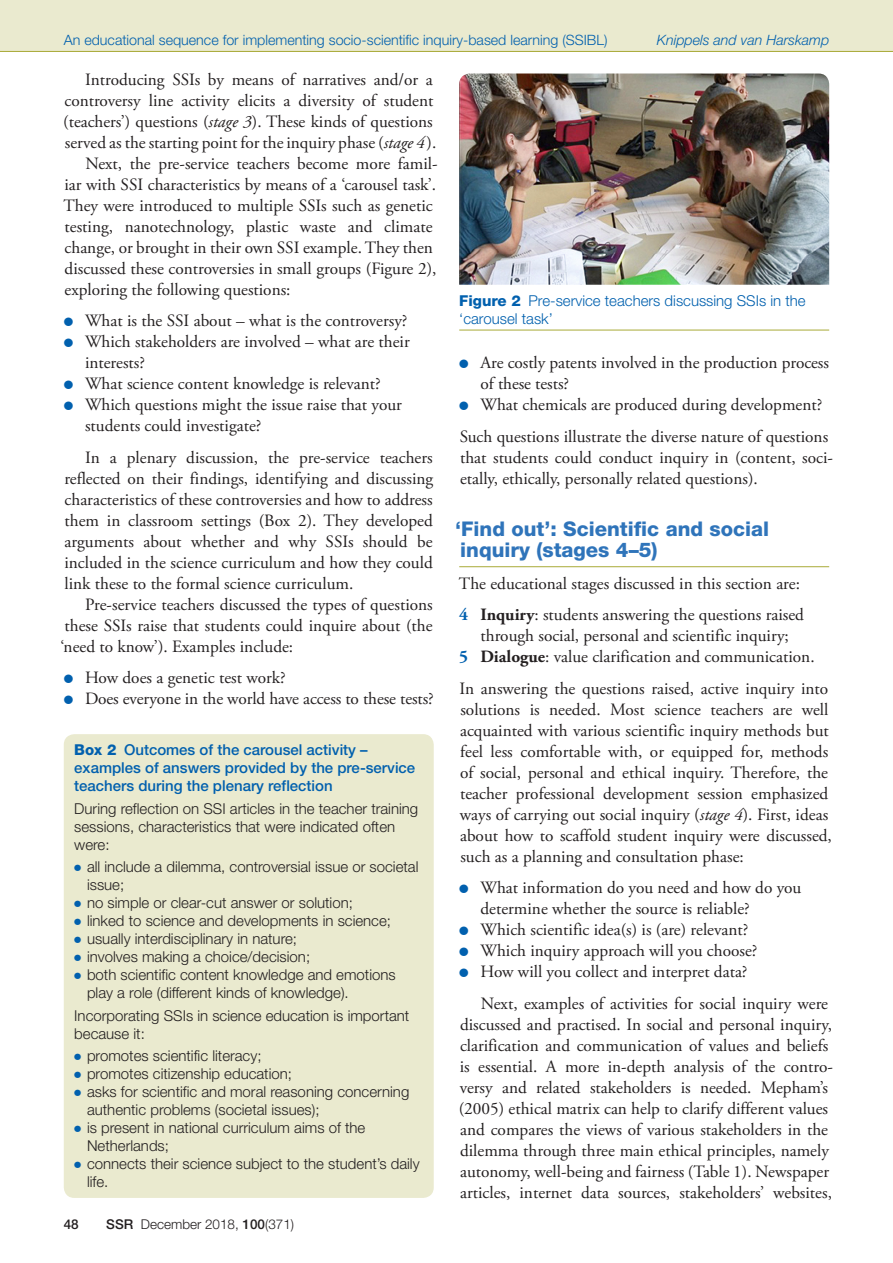
<style>
.page{position:relative;width:893px;height:1263px;background:#fff}
.page>*{position:absolute;margin:0;border:0;box-sizing:border-box;transform-origin:0 0}
.CH_A_head{font:800 20.25px/21px "Helvetica Neue LT Std";color:#2f74ba}
.CH_body_tx{font:17.25px/21px "Adobe Garamond Pro";color:#231f20}
.CH_body_tx_first{font:17.25px/21px "Adobe Garamond Pro";color:#231f20}
.CH_bulleted_list{font:17.25px/21px "Adobe Garamond Pro";color:#231f20}
.CH_bulleted_list_las{font:17.25px/21px "Adobe Garamond Pro";color:#231f20}
.CH_bulleted_list_fir{font:17.25px/21px "Adobe Garamond Pro";color:#231f20}
.CH_numbered_list_fir{font:17.25px/21px "Adobe Garamond Pro";color:#231f20;text-align:center}
.CH_numbered_list_las{font:17.25px "Adobe Garamond Pro";color:#231f20}
.CH_table_bulleted_li{font:300 15px/18px "Helvetica Neue LT Std";color:#231f20}
.CH_box_text{font:300 15px/18px "Helvetica Neue LT Std";color:#231f20}
.CH_box_head{font:500 15px/18px "Helvetica Neue LT Std";color:#0160ae}
.CH_figure_caption{font:300 15px/18px "Helvetica Neue LT Std";color:#0160ae}
.CH_running_head_vers{font:300 14.25px "Helvetica Neue LT Std";color:#0160ae}
.CH_running_head_vers-2{font:italic 300 14.25px "Helvetica Neue LT Std";color:#0160ae}
.t1{font:300 13.5px "Helvetica Neue LT Std";color:#231f20}
.t2{font:500 13.5px "Helvetica Neue LT Std";color:#231f20}
.s1{font-style:italic}
.s2{color:#0160ae}
.s3{font-weight:800}
.s4{font-weight:500}
.s5{font-weight:700;color:#0160ae}
.s6{font-weight:700}
</style>
<div class="page">
<div style="left:0;top:0;width:893px;height:51px;background:#eaeacf"></div>
<hr style="left:0;top:51px;width:893px;height:1px;background:#a9ab38">
<hr style="left:459px;top:566px;width:370px;height:1px;background:#a9ab38">
<hr style="left:459px;top:330px;width:370px;height:1px;background:#a9ab38">
<img style="left:459px;top:74px;width:370px;height:211px">
<div style="left:64px;top:734px;width:370px;height:464px;background:#eaeacf;border-radius:11px"></div>
<p class="CH_running_head_vers" style="left:64px;top:31px;width:545px">An educational sequence for implementing socio-scientific inquiry-based learning (SSIBL)</p>
<p class="CH_running_head_vers-2" style="left:657px;top:31px;width:174px">Knippels and van Harskamp</p>
<p class="CH_body_tx" style="left:63px;top:69px;width:375px;text-indent:22px">Introducing SSIs by means of narratives and/or a controversy line activity elicits a diversity of student (teachers’) questions (<span class="s1">stage 3</span>). These kinds of questions served as the starting point for the inquiry phase (<span class="s1">stage 4</span>).</p>
<p class="CH_body_tx" style="left:64px;top:153px;width:376px;text-indent:22px">Next, the pre-service teachers become more famil&shy;iar with SSI characteristics by means of a ‘carousel task’.<br>They were introduced to multiple SSIs such as genetic testing, nanotechnology, plastic waste and climate change, or brought in their own SSI example. They then discussed these controversies in small groups (Figure 2), exploring the following questions:</p>
<p class="CH_bulleted_list_fir" style="left:64px;top:311px;width:345px"><span class="s2">●</span> What is the SSI about – what is the controversy?</p>
<p class="CH_bulleted_list" style="left:85px;top:332px;width:326px;text-indent:-21px"><span class="s2">●</span> Which stakeholders are involved – what are their interests?</p>
<p class="CH_bulleted_list" style="left:64px;top:374px;width:318px"><span class="s2">●</span> What science content knowledge is relevant?</p>
<p class="CH_bulleted_list_las" style="left:85px;top:395px;width:318px;text-indent:-21px"><span class="s2">●</span> Which questions might the issue raise that your students could investigate?</p>
<p class="CH_body_tx" style="left:64px;top:447px;width:370px;text-align:justify;text-indent:21px">In a plenary discussion, the pre-service teachers reflected on their findings, identifying and discussing characteristics of these controversies and how to address them in classroom settings (Box 2). They developed arguments about whether and why SSIs should be included in the science curriculum and how they could link these to the formal science curriculum.</p>
<p class="CH_body_tx" style="left:61px;top:594px;width:374px;text-align:justify;text-indent:25px">Pre-service teachers discussed the types of questions these SSIs raise that students could inquire about (the ‘need to know’). Examples include:</p>
<p class="CH_bulleted_list_fir" style="left:64px;top:668px;width:223px"><span class="s2">●</span> How does a genetic test work?</p>
<p class="CH_bulleted_list" style="left:64px;top:689px;width:371px"><span class="s2">●</span> Does everyone in the world have access to these tests?</p>
<p class="CH_box_head" style="left:74px;top:741px;width:343px"><span class="s3">Box 2</span> Outcomes of the carousel activity – examples of answers provided by the pre-service teachers during the plenary reflection</p>
<p class="CH_box_text" style="left:74px;top:799px;width:345px">During reflection on SSI articles in the teacher training sessions, characteristics that were indicated often were:</p>
<p class="CH_table_bulleted_li" style="left:87px;top:858px;width:333px;text-indent:-13px"><span class="s2">●</span> all include a dilemma, controversial issue or societal issue;</p>
<p class="CH_table_bulleted_li" style="left:74px;top:894px;width:280px"><span class="s2">●</span> no simple or clear-cut answer or solution;</p>
<p class="CH_table_bulleted_li" style="left:74px;top:912px;width:318px"><span class="s2">●</span> linked to science and developments in science;</p>
<p class="CH_table_bulleted_li" style="left:74px;top:930px;width:224px"><span class="s2">●</span> usually interdisciplinary in nature;</p>
<p class="CH_table_bulleted_li" style="left:74px;top:948px;width:237px"><span class="s2">●</span> involves making a choice/decision;</p>
<p class="CH_table_bulleted_li" style="left:87px;top:966px;width:310px;text-indent:-13px"><span class="s2">●</span> both scientific content knowledge and emotions play a role (different kinds of knowledge).</p>
<p class="CH_box_text" style="left:74px;top:1006px;width:337px">Incorporating SSIs in science education is important because it:</p>
<p class="CH_table_bulleted_li" style="left:74px;top:1047px;width:189px"><span class="s2">●</span> promotes scientific literacy;</p>
<p class="CH_table_bulleted_li" style="left:74px;top:1065px;width:219px"><span class="s2">●</span> promotes citizenship education;</p>
<p class="CH_table_bulleted_li" style="left:87px;top:1083px;width:324px;text-indent:-13px"><span class="s2">●</span> asks for scientific and moral reasoning concerning authentic problems (societal issues);</p>
<p class="CH_table_bulleted_li" style="left:87px;top:1119px;width:280px;text-indent:-13px"><span class="s2">●</span> is present in national curriculum aims of the<br>Netherlands;</p>
<p class="CH_table_bulleted_li" style="left:87px;top:1155px;width:334px;text-indent:-13px"><span class="s2">●</span> connects their science subject to the student’s daily life.</p>
<p class="t2" style="left:64px;top:1216px;width:17px">48</p>
<p class="t1" style="left:106px;top:1216px;width:189px"><span class="s4">SSR</span> December 2018, <span class="s4">100</span>(371)</p>
<p class="CH_figure_caption" style="left:459px;top:292px;width:348px"><span class="s3">Figure 2</span> Pre-service teachers discussing SSIs in the ‘carousel task’</p>
<p class="CH_bulleted_list" style="left:480px;top:353px;width:350px;text-indent:-21px"><span class="s2">●</span> Are costly patents involved in the production process of these tests?</p>
<p class="CH_bulleted_list_las" style="left:459px;top:395px;width:365px"><span class="s2">●</span> What chemicals are produced during development?</p>
<p class="CH_body_tx_first" style="left:460px;top:426px;width:375px">Such questions illustrate the diverse nature of questions that students could conduct inquiry in (content, soci&shy;etally, ethically, personally related questions).</p>
<p class="CH_A_head" style="left:455px;top:519px;width:315px">‘Find out’: Scientific and social inquiry (stages 4–5)</p>
<p class="CH_body_tx_first" style="left:459px;top:573px;width:343px">The educational stages discussed in this section are:</p>
<p class="CH_numbered_list_fir" style="left:459px;top:605px;width:346px"><span class="s5">4</span> <span class="s6">Inquiry</span>: students answering the questions raised through social, personal and scientific inquiry;</p>
<p class="CH_numbered_list_las" style="left:459px;top:646px;width:357px"><span class="s5">5</span> <span class="s6">Dialogue</span>: value clarification and communication.</p>
<p class="CH_body_tx_first" style="left:459px;top:678px;width:374px">In answering the questions raised, active inquiry into solutions is needed. Most science teachers are well acquainted with various scientific inquiry methods but feel less comfortable with, or equipped for, methods of social, personal and ethical inquiry. Therefore, the teacher professional development session emphasized ways of carrying out social inquiry (<span class="s1">stage 4</span>). First, ideas about how to scaffold student inquiry were discussed, such as a planning and consultation phase:</p>
<p class="CH_bulleted_list_fir" style="left:480px;top:878px;width:322px;text-indent:-21px"><span class="s2">●</span> What information do you need and how do you determine whether the source is reliable?</p>
<p class="CH_bulleted_list" style="left:459px;top:920px;width:291px"><span class="s2">●</span> Which scientific idea(s) is (are) relevant?</p>
<p class="CH_bulleted_list" style="left:459px;top:941px;width:300px"><span class="s2">●</span> Which inquiry approach will you choose?</p>
<p class="CH_bulleted_list_las" style="left:459px;top:962px;width:290px"><span class="s2">●</span> How will you collect and interpret data?</p>
<p class="CH_body_tx" style="left:459px;top:993px;width:376px;text-indent:22px">Next, examples of activities for social inquiry were discussed and practised. In social and personal inquiry, clarification and communication of values and beliefs is essential. A more in-depth analysis of the contro&shy;versy and related stakeholders is needed. Mepham’s (2005) ethical matrix can help to clarify different values and compares the views of various stakeholders in the dilemma through three main ethical principles, namely autonomy, well-being and fairness (Table 1). Newspaper articles, internet data sources, stakeholders’ websites,</p>
</div>
